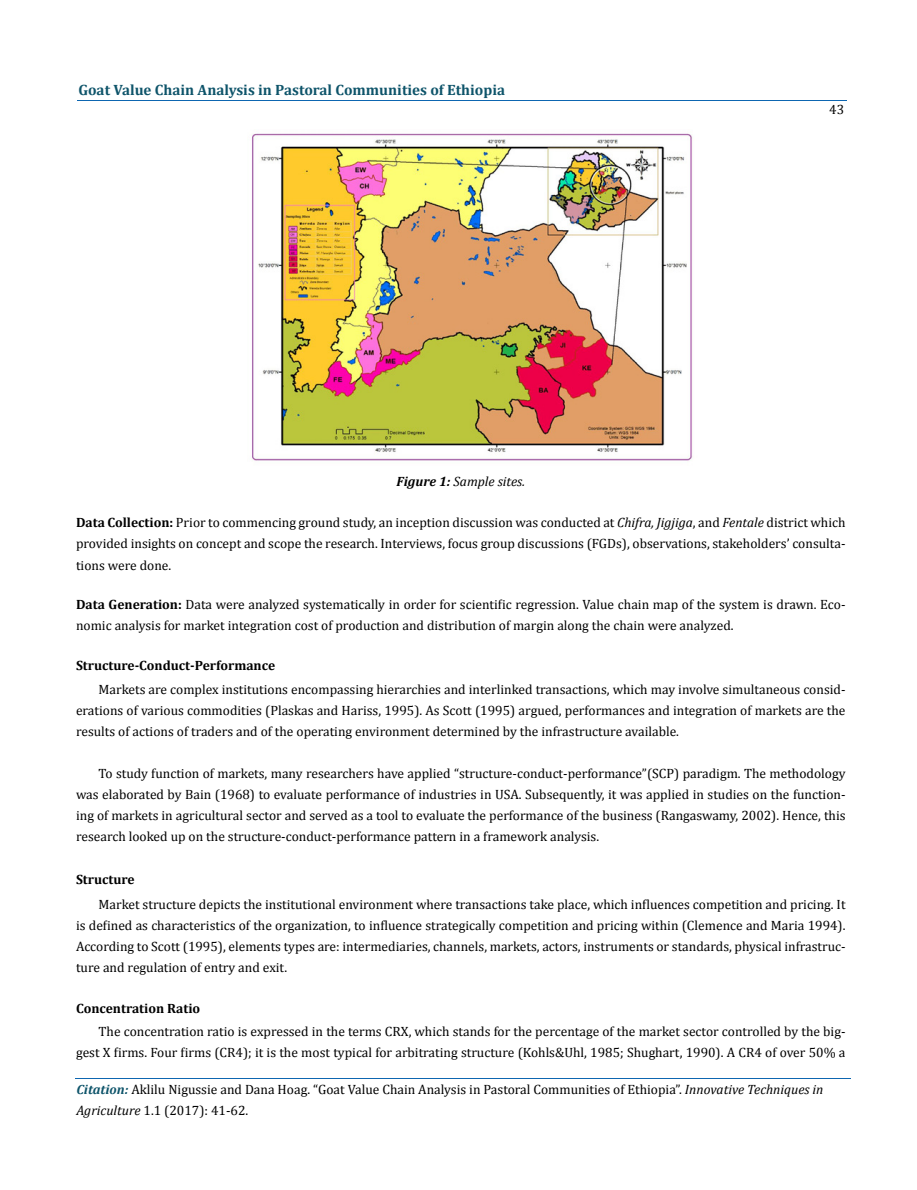
<style>
.page{position:relative;width:917px;height:1190px;background:#fff}
.page>*{position:absolute;margin:0;border:0;box-sizing:border-box;transform-origin:0 0}
.t1{font:700 15px "Cambria";color:#0e546a}
.t2{font:13.5px/21px "Cambria";color:#000;text-align:justify}
.t3{font:700 13.5px "Cambria";color:#000}
.t4{font:italic 13.5px "Cambria";color:#000}
.s1{font-weight:700}
.s2{font-style:italic}
.s3{font-weight:700;font-style:italic;font-size:13.35px;color:#0e546a}
</style>
<div class="page">
<hr style="left:75px;top:1078px;width:775px;height:1px;background:#0d66b1">
<hr style="left:77px;top:100px;width:769px;height:1px;background:#0d66b1">
<img style="left:251px;top:133px;width:442px;height:328px">
<p class="t1" style="left:78px;top:81px;width:428px">Goat Value Chain Analysis in Pastoral Communities of Ethiopia</p>
<p class="t4" style="left:396px;top:473px;width:130px"><span class="s1">Figure 1:</span> Sample sites.</p>
<p class="t2" style="left:829px;top:99px;width:16px">43</p>
<p class="t2" style="left:76px;top:512px;width:771px"><span class="s1">Data Collection:</span> Prior to commencing ground study, an inception discussion was conducted at <span class="s2">Chifra, Jigjiga</span>, and <span class="s2">Fentale</span> district which provided insights on concept and scope the research. Interviews, focus group discussions (FGDs), observations, stakeholders’ consulta&shy;tions were done.</p>
<p class="t2" style="left:76px;top:593px;width:771px"><span class="s1">Data Generation:</span> Data were analyzed systematically in order for scientific regression. Value chain map of the system is drawn. Eco&shy;nomic analysis for market integration cost of production and distribution of margin along the chain were analyzed.</p>
<p class="t3" style="left:76px;top:657px;width:201px">Structure-Conduct-Performance</p>
<p class="t2" style="left:76px;top:679px;width:771px;text-indent:22px">Markets are complex institutions encompassing hierarchies and interlinked transactions, which may involve simultaneous consid&shy;erations of various commodities (Plaskas and Hariss, 1995). As Scott (1995) argued, performances and integration of markets are the results of actions of traders and of the operating environment determined by the infrastructure available.</p>
<p class="t2" style="left:76px;top:763px;width:771px;text-indent:23px">To study function of markets, many researchers have applied “structure-conduct-performance”(SCP) paradigm. The methodology was elaborated by Bain (1968) to evaluate performance of industries in USA. Subsequently, it was applied in studies on the function&shy;ing of markets in agricultural sector and served as a tool to evaluate the performance of the business (Rangaswamy, 2002). Hence, this research looked up on the structure-conduct-performance pattern in a framework analysis.</p>
<p class="t3" style="left:76px;top:871px;width:60px">Structure</p>
<p class="t2" style="left:76px;top:893px;width:771px;text-indent:23px">Market structure depicts the institutional environment where transactions take place, which influences competition and pricing. It is defined as characteristics of the organization, to influence strategically competition and pricing within (Clemence and Maria 1994).<br>According to Scott (1995), elements types are: intermediaries, channels, markets, actors, instruments or standards, physical infrastruc&shy;ture and regulation of entry and exit.</p>
<p class="t3" style="left:76px;top:1000px;width:126px">Concentration Ratio</p>
<p class="t2" style="left:76px;top:1021px;width:771px;text-align:right">The concentration ratio is expressed in the terms CRX, which stands for the percentage of the market sector controlled by the big&shy;gest X firms. Four firms (CR4); it is the most typical for arbitrating structure (Kohls&amp;Uhl, 1985; Shughart, 1990). A CR4 of over 50% a</p>
<p class="t2" style="left:76px;top:1079px;width:748px"><span class="s3">Citation:</span> Aklilu Nigussie and Dana Hoag. “Goat Value Chain Analysis in Pastoral Communities of Ethiopia”. <span class="s2">Innovative Techniques in<br>Agriculture</span> 1.1 (2017): 41-62.</p>
</div>
